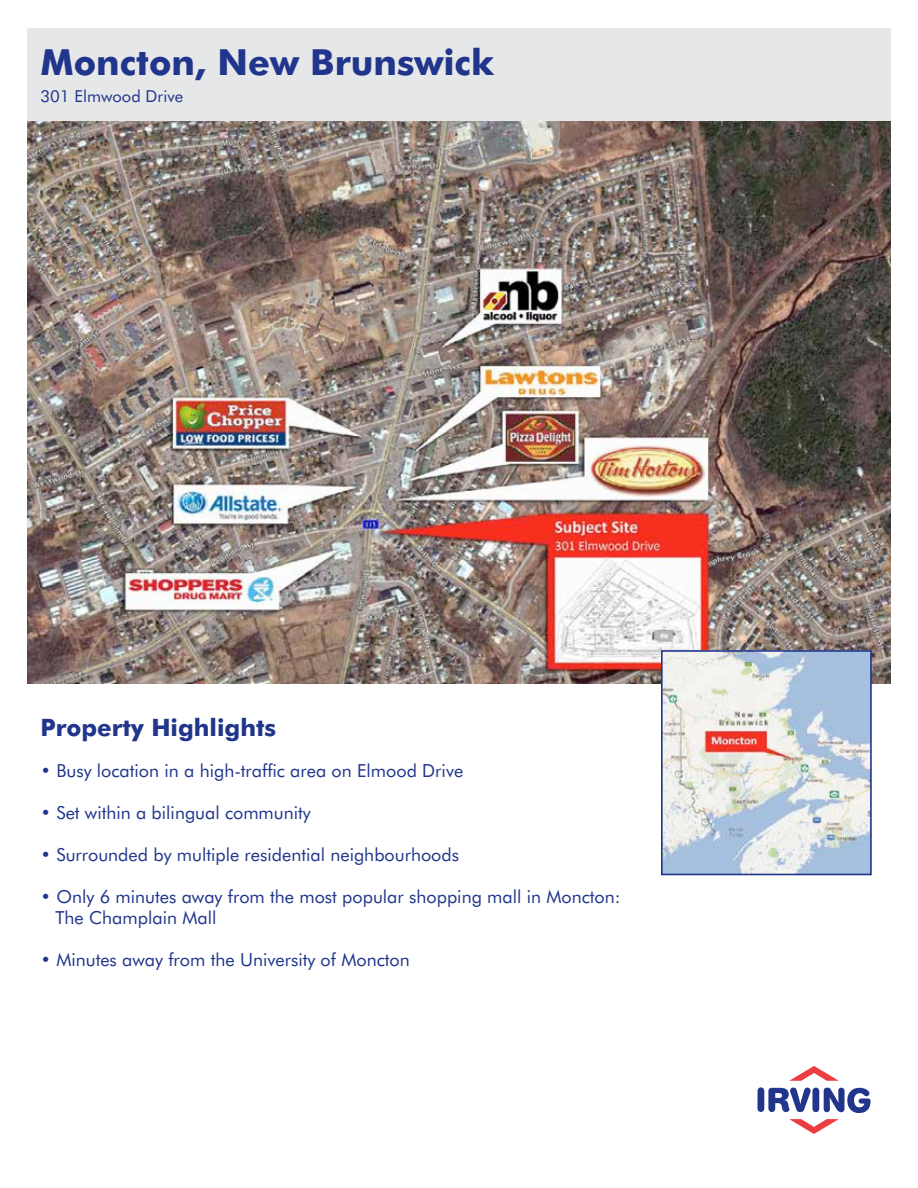
<style>
.page{position:relative;width:918px;height:1188px;background:#fff}
.page>*{position:absolute;margin:0;border:0;box-sizing:border-box;transform-origin:0 0}
.t1{font:700 36px "Futura BT";color:#20358b}
.t2{font:700 24px "Futura BT";color:#20358b}
.t3{font:18px/21px "Futura BT";color:#20358b}
.t4{font:16.5px "Futura BT";color:#20358b}
</style>
<div class="page">
<svg style="left:757px;top:1087px;width:114px;height:26px"></svg>
<svg style="left:789px;top:1066px;width:50px;height:15px"></svg>
<svg style="left:789px;top:1119px;width:50px;height:15px"></svg>
<img style="left:27px;top:121px;width:864px;height:563px">
<img style="left:664px;top:653px;width:205px;height:219px">
<div style="left:661px;top:650px;width:211px;height:225px;border:2px solid #20358b"></div>
<div style="left:27px;top:28px;width:864px;height:93px;background:#e6e7e8"></div>
<h1 class="t1" style="left:40px;top:40px;width:455px">Moncton, New Brunswick</h1>
<p class="t4" style="left:40px;top:86px;width:144px">301 Elmwood Drive</p>
<h2 class="t2" style="left:40px;top:713px;width:237px">Property Highlights</h2>
<p class="t3" style="left:40px;top:760px;width:424px">• Busy location in a high-traffic area on Elmood Drive</p>
<p class="t3" style="left:40px;top:802px;width:272px">• Set within a bilingual community</p>
<p class="t3" style="left:40px;top:844px;width:420px">• Surrounded by multiple residential neighbourhoods</p>
<p class="t3" style="left:55px;top:886px;width:567px;text-indent:-15px">• Only 6 minutes away from the most popular shopping mall in Moncton:<br>The Champlain Mall</p>
<p class="t3" style="left:40px;top:949px;width:371px">• Minutes away from the University of Moncton</p>
</div>
